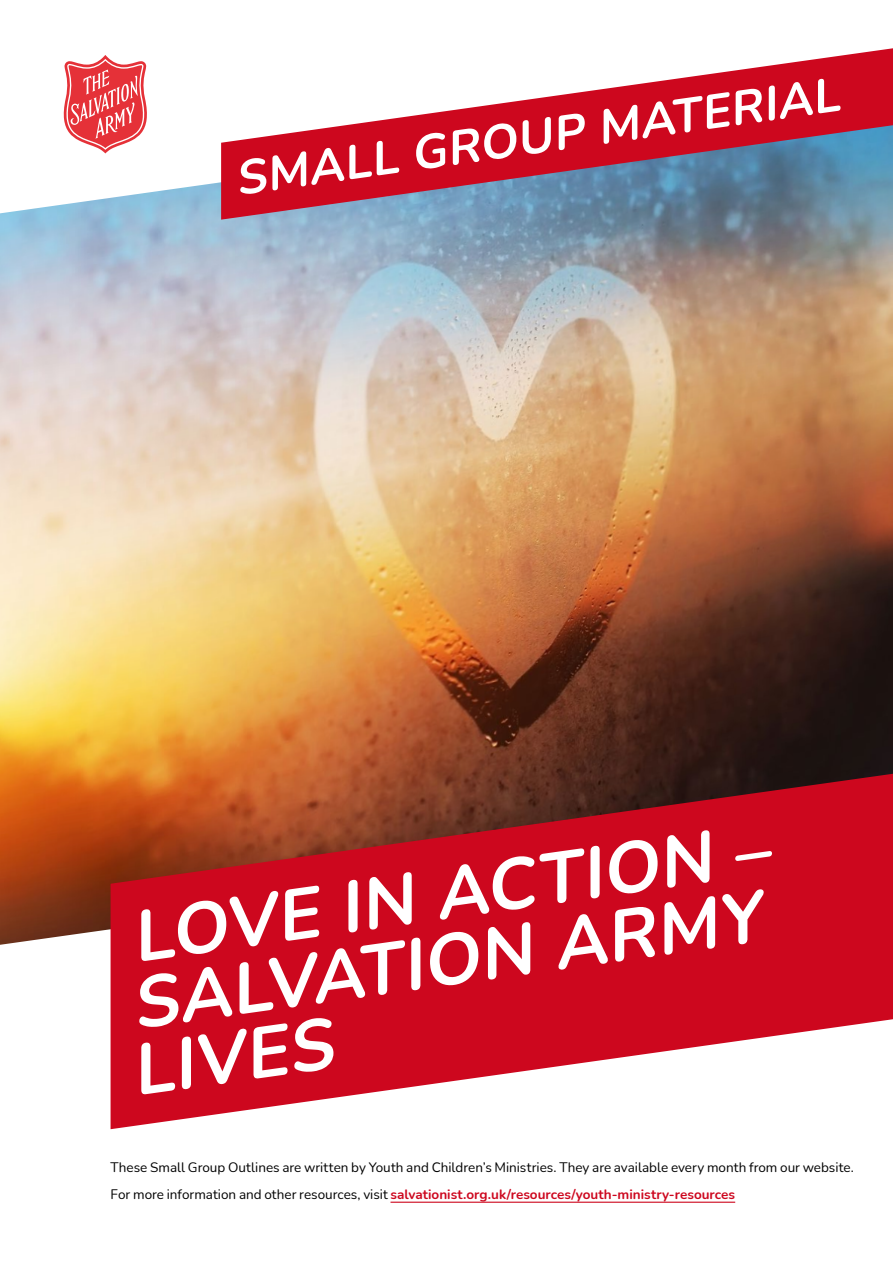
<style>
.page{position:relative;width:893px;height:1263px;background:#fff}
.page>*{position:absolute;margin:0;border:0;box-sizing:border-box;transform-origin:0 0}
.Cell_Tiltle{font:700 72px/66px "Nunito";color:#fff}
.Cell_Tiltle-2{font:700 48px "Nunito";color:#fff}
.t1{font:13.5px "Nunito";color:#000}
.t2{font:700 13.5px "Nunito";color:#cd071e}
.s1{font-weight:400;color:#000}
</style>
<div class="page">
<img style="left:0;top:110px;width:893px;height:835px">
<svg style="left:111px;top:774px;width:782px;height:355px;background:#c93540"></svg>
<svg style="left:64px;top:55px;width:83px;height:98px"></svg>
<hr style="left:390px;top:1201px;width:345px;height:2px;background:#cd071e">
<svg style="left:221px;top:48px;width:672px;height:172px"></svg>
<p class="Cell_Tiltle-2" style="left:231px;top:145px;width:610px;rotate:-8deg">SMALL GROUP MATERIAL</p>
<p class="Cell_Tiltle" style="left:109px;top:904px;width:662px;rotate:-8deg">LOVE IN ACTION –<br>SALVATION ARMY<br>LIVES</p>
<p class="t1" style="left:111px;top:1158px;width:745px">These Small Group Outlines are written by Youth and Children’s Ministries. They are available every month from our website.</p>
<p class="t2" style="left:111px;top:1185px;width:626px"><span class="s1">For more information and other resources, visit</span> salvationist.org.uk/resources/youth-ministry-resources</p>
</div>
